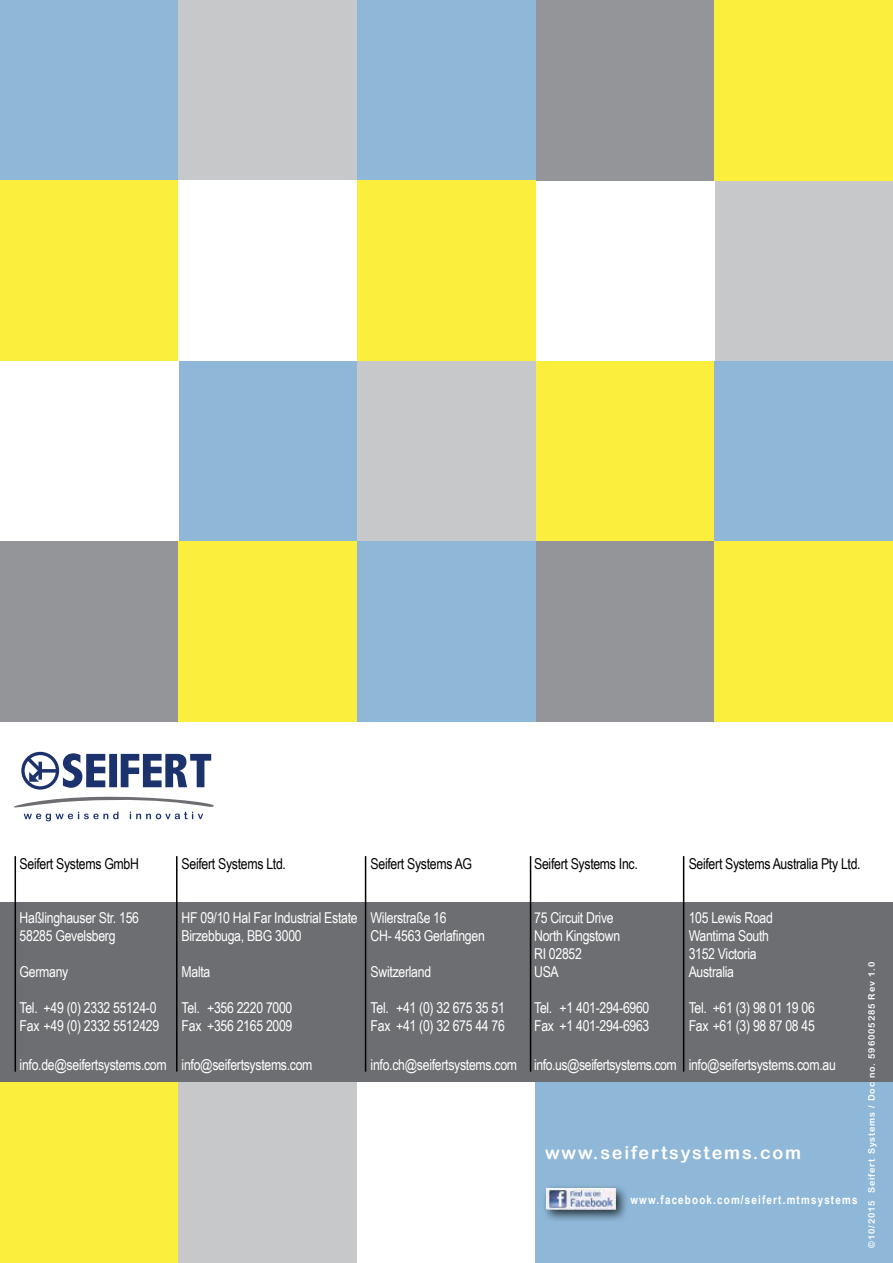
<style>
.page{position:relative;width:893px;height:1263px;background:#fff}
.page>*{position:absolute;margin:0;border:0;box-sizing:border-box;transform-origin:0 0}
.t1{font:18px "Arial Rounded MT Bold";letter-spacing:.1em;color:#fff}
.t2{font:15px "Arial Narrow";letter-spacing:-.02em;color:#fff}
.t3{font:15px "Arial Narrow";letter-spacing:-.02em;color:#000}
.t4{font:700 12px "Arial Narrow";letter-spacing:.1em;color:#fff}
.t5{font:9px "Arial Rounded MT Bold";letter-spacing:.1em;color:#fff}
</style>
<div class="page">
<div style="left:0;top:902px;width:893px;height:180px;background:#6d6e71"></div>
<hr style="left:15px;top:856px;width:1px;height:215px;background:#000">
<hr style="left:365px;top:856px;width:1px;height:215px;background:#000">
<hr style="left:176px;top:856px;width:2px;height:215px;background:#000">
<hr style="left:530px;top:856px;width:1px;height:215px;background:#000">
<hr style="left:683px;top:856px;width:1px;height:215px;background:#000">
<div style="left:536px;top:1082px;width:357px;height:181px;background:#8fb8d8"></div>
<div style="left:0;top:1082px;width:179px;height:181px;background:#fbee3c"></div>
<div style="left:714px;top:180px;width:179px;height:181px;background:#c7c8ca"></div>
<div style="left:0;top:0;width:179px;height:180px;background:#8fb8d8"></div>
<div style="left:179px;top:0;width:178px;height:180px;background:#c7c8ca"></div>
<div style="left:357px;top:0;width:179px;height:180px;background:#8fb8d8"></div>
<div style="left:536px;top:0;width:178px;height:180px;background:#939598"></div>
<div style="left:714px;top:0;width:179px;height:180px;background:#fbee3c"></div>
<div style="left:0;top:180px;width:179px;height:181px;background:#fbee3c"></div>
<div style="left:179px;top:361px;width:178px;height:180px;background:#8fb8d8"></div>
<div style="left:357px;top:180px;width:179px;height:181px;background:#fbee3c"></div>
<div style="left:357px;top:361px;width:179px;height:180px;background:#c7c8ca"></div>
<div style="left:179px;top:1082px;width:178px;height:181px;background:#c7c8ca"></div>
<div style="left:536px;top:361px;width:178px;height:180px;background:#fbee3c"></div>
<div style="left:714px;top:361px;width:179px;height:180px;background:#8fb8d8"></div>
<div style="left:0;top:541px;width:179px;height:181px;background:#939598"></div>
<div style="left:179px;top:541px;width:178px;height:181px;background:#fbee3c"></div>
<div style="left:357px;top:541px;width:179px;height:181px;background:#8fb8d8"></div>
<div style="left:536px;top:541px;width:178px;height:181px;background:#939598"></div>
<div style="left:714px;top:541px;width:179px;height:181px;background:#fbee3c"></div>
<div style="left:542px;top:1184px;width:87px;height:39px;background:#000;opacity:.75"></div>
<img style="left:547px;top:1188px;width:69px;height:21px">
<svg style="left:45px;top:769px;width:10px;height:4px"></svg>
<svg style="left:24px;top:755px;width:21px;height:27px"></svg>
<div style="left:21px;top:752px;width:38px;height:37px;border:3px solid #1b326c;border-radius:50%"></div>
<svg style="left:14px;top:796px;width:200px;height:25px"></svg>
<svg style="left:63px;top:753px;width:148px;height:35px"></svg>
<p class="t3" style="left:20px;top:852px;width:121px">Seifert Systems GmbH</p>
<p class="t3" style="left:182px;top:852px;width:106px">Seifert Systems Ltd.</p>
<p class="t3" style="left:371px;top:852px;width:103px">Seifert Systems AG</p>
<p class="t3" style="left:534px;top:852px;width:105px">Seifert Systems Inc.</p>
<p class="t3" style="left:689px;top:852px;width:173px">Seifert Systems Australia Pty Ltd.</p>
<p class="t2" style="left:20px;top:906px;width:121px">Haßlinghauser Str. 156</p>
<p class="t2" style="left:182px;top:906px;width:267px">HF 09/10 Hal Far Industrial Estate Wilerstraße 16</p>
<p class="t2" style="left:534px;top:906px;width:81px">75 Circuit Drive</p>
<p class="t2" style="left:689px;top:906px;width:86px">105 Lewis Road</p>
<p class="t2" style="left:20px;top:924px;width:98px">58285 Gevelsberg</p>
<p class="t2" style="left:182px;top:924px;width:122px">Birzebbuga, BBG 3000</p>
<p class="t2" style="left:371px;top:924px;width:116px">CH- 4563 Gerlafingen</p>
<p class="t2" style="left:534px;top:924px;width:88px">North Kingstown</p>
<p class="t2" style="left:689px;top:924px;width:82px">Wantirna South</p>
<p class="t2" style="left:534px;top:942px;width:49px">RI 02852</p>
<p class="t2" style="left:689px;top:942px;width:69px">3152 Victoria</p>
<p class="t2" style="left:20px;top:960px;width:50px">Germany</p>
<p class="t2" style="left:182px;top:960px;width:30px">Malta</p>
<p class="t2" style="left:371px;top:960px;width:62px">Switzerland</p>
<p class="t2" style="left:534px;top:960px;width:26px">USA</p>
<p class="t2" style="left:689px;top:960px;width:47px">Australia</p>
<p class="t2" style="left:20px;top:996px;width:138px">Tel. +49 (0) 2332 55124-0</p>
<p class="t2" style="left:182px;top:996px;width:112px">Tel. +356 2220 7000</p>
<p class="t2" style="left:371px;top:996px;width:136px">Tel. +41 (0) 32 675 35 51</p>
<p class="t2" style="left:534px;top:996px;width:117px">Tel. +1 401-294-6960</p>
<p class="t2" style="left:689px;top:996px;width:128px">Tel. +61 (3) 98 01 19 06</p>
<p class="t2" style="left:20px;top:1014px;width:141px">Fax +49 (0) 2332 5512429</p>
<p class="t2" style="left:182px;top:1014px;width:112px">Fax +356 2165 2009</p>
<p class="t2" style="left:371px;top:1014px;width:136px">Fax +41 (0) 32 675 44 76</p>
<p class="t2" style="left:534px;top:1014px;width:117px">Fax +1 401-294-6963</p>
<p class="t2" style="left:689px;top:1014px;width:128px">Fax +61 (3) 98 87 08 45</p>
<p class="t2" style="left:20px;top:1054px;width:294px">info.de@seifertsystems.com info@seifertsystems.com</p>
<p class="t2" style="left:371px;top:1054px;width:467px">info.ch@seifertsystems.com info.us@seifertsystems.com info@seifertsystems.com.au</p>
<p class="t1" style="left:545px;top:1141px;width:258px">www.seifertsystems.com</p>
<p class="t4" style="left:630px;top:1190px;width:229px">www.facebook.com/seifert.mtmsystems</p>
<p class="t5" style="left:866px;top:1248px;width:287px;rotate:-90deg">©10/2015 Seifert Systems / Doc no. 596005285 Rev 1.0</p>
</div>
